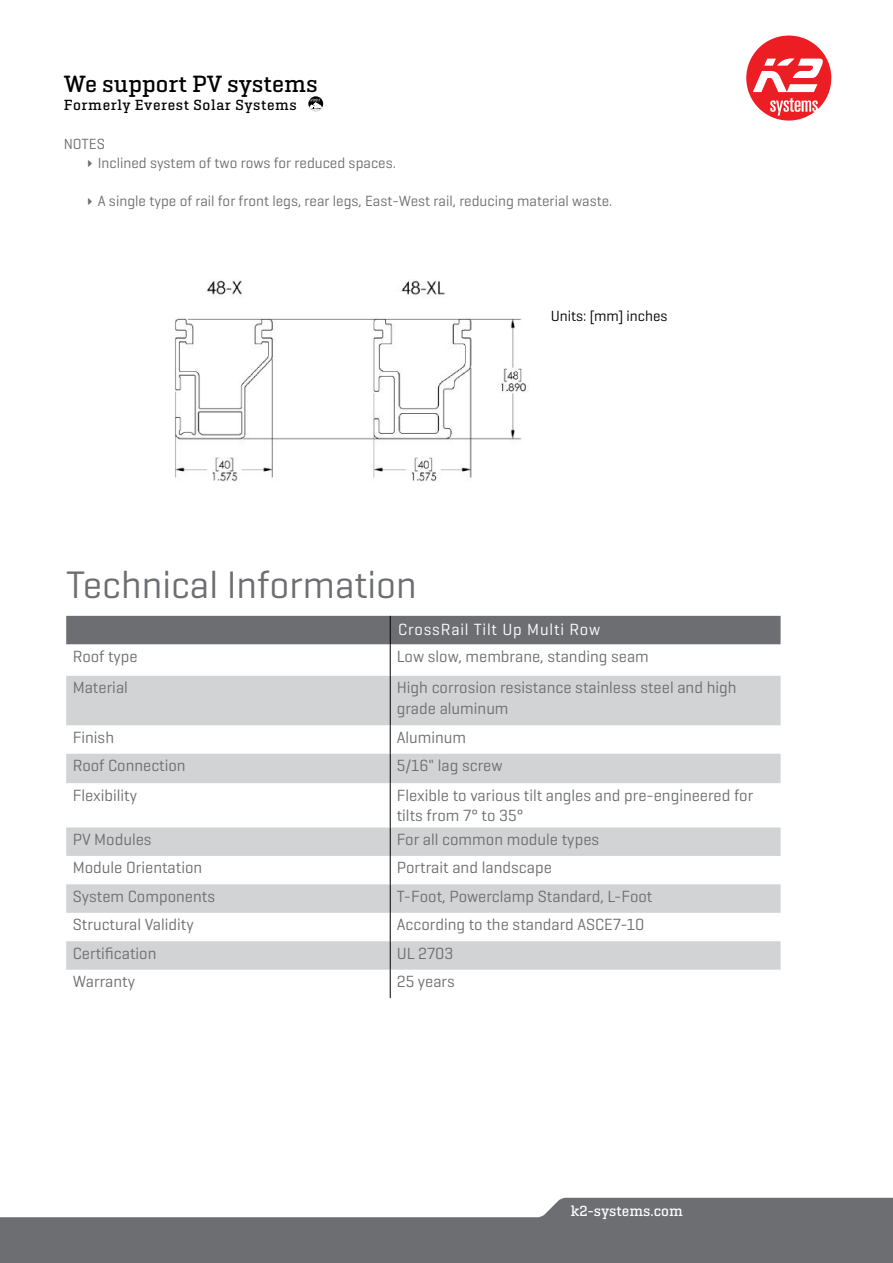
<style>
.page{position:relative;width:893px;height:1263px;background:#fff}
.page>*{position:absolute;margin:0;border:0;box-sizing:border-box;transform-origin:0 0}
.t1{font:39px "K2 Geogrotesque";color:#6d6e71}
.t2{font:500 24px "K2 Geogrotesque Slab";color:#000}
.t3{font:16.5px/20.1px "K2 Geogrotesque";color:#6d6e71}
.t4{font:16.5px "K2 Geogrotesque";letter-spacing:.05em;color:#fff}
.t5{font:15px "K2 Geogrotesque";color:#6d6e71}
.t6{font:500 15px "K2 Geogrotesque Slab";letter-spacing:.04em;color:#000}
.t7{font:15px "K2 Geogrotesque";color:#000}
.t8{font:500 15px "K2 Geogrotesque Slab";color:#fff}
</style>
<div class="page">
<svg style="left:0;top:1198px;width:893px;height:65px;fill:#6d6e71"></svg>
<svg style="left:746px;top:36px;width:85px;height:85px"></svg>
<svg style="left:308px;top:96px;width:15px;height:15px"></svg>
<img style="left:175px;top:280px;width:354px;height:202px">
<svg style="left:66px;top:676px;width:715px;height:294px;fill:#d1d3d4"></svg>
<hr style="left:390px;top:644px;width:1px;height:32px;background:#000">
<hr style="left:390px;top:676px;width:1px;height:49px;background:#000">
<svg style="left:390px;top:725px;width:1px;height:58px"></svg>
<hr style="left:390px;top:783px;width:1px;height:44px;background:#000">
<svg style="left:390px;top:827px;width:1px;height:171px"></svg>
<div style="left:66px;top:616px;width:715px;height:28px;background:#6d6e71"></div>
<h2 class="t2" style="left:64px;top:69px;width:255px">We support PV systems</h2>
<p class="t6" style="left:64px;top:96px;width:235px">Formerly Everest Solar Systems</p>
<p class="t5" style="left:64px;top:135px;width:43px">NOTES</p>
<p class="t5" style="left:98px;top:154px;width:300px">Inclined system of two rows for reduced spaces.</p>
<p class="t5" style="left:98px;top:192px;width:516px">A single type of rail for front legs, rear legs, East-West rail, reducing material waste.</p>
<h1 class="t1" style="left:66px;top:560px;width:352px">Technical Information</h1>
<p class="t7" style="left:551px;top:306px;width:118px">Units: [mm] inches</p>
<p class="t4" style="left:398px;top:619px;width:204px">CrossRail Tilt Up Multi Row</p>
<p class="t3" style="left:73px;top:646px;width:67px">Roof type</p>
<p class="t3" style="left:397px;top:646px;width:254px">Low slow, membrane, standing seam</p>
<p class="t3" style="left:73px;top:677px;width:57px">Material</p>
<p class="t3" style="left:397px;top:677px;width:341px">High corrosion resistance stainless steel and high grade aluminum</p>
<p class="t3" style="left:73px;top:727px;width:43px">Finish</p>
<p class="t3" style="left:397px;top:727px;width:71px">Aluminum</p>
<p class="t3" style="left:73px;top:755px;width:114px">Roof Connection</p>
<p class="t3" style="left:397px;top:755px;width:107px">5/16" lag screw</p>
<p class="t3" style="left:73px;top:785px;width:66px">Flexibility</p>
<p class="t3" style="left:397px;top:785px;width:358px">Flexible to various tilt angles and pre-engineered for tilts from 7° to 35°</p>
<p class="t3" style="left:73px;top:829px;width:80px">PV Modules</p>
<p class="t3" style="left:397px;top:829px;width:204px">For all common module types</p>
<p class="t3" style="left:73px;top:857px;width:131px">Module Orientation</p>
<p class="t3" style="left:397px;top:857px;width:157px">Portrait and landscape</p>
<p class="t3" style="left:73px;top:886px;width:144px">System Components</p>
<p class="t3" style="left:397px;top:886px;width:257px">T-Foot, Powerclamp Standard, L-Foot</p>
<p class="t3" style="left:73px;top:914px;width:123px">Structural Validity</p>
<p class="t3" style="left:397px;top:914px;width:249px">According to the standard ASCE7-10</p>
<p class="t3" style="left:73px;top:943px;width:85px">Certification</p>
<p class="t3" style="left:397px;top:943px;width:58px">UL 2703</p>
<p class="t3" style="left:73px;top:971px;width:64px">Warranty</p>
<p class="t3" style="left:397px;top:971px;width:60px">25 years</p>
<p class="t8" style="left:571px;top:1201px;width:113px">k2-systems.com</p>
</div>
